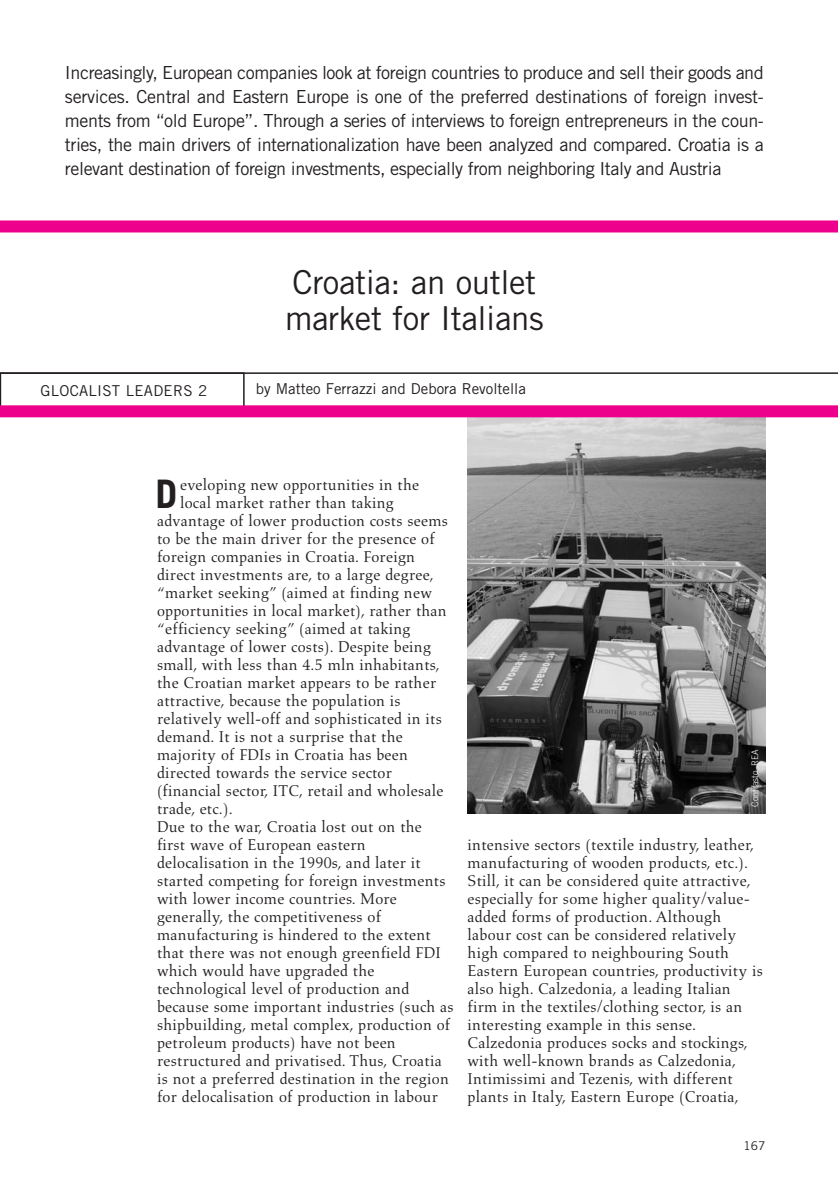
<style>
.page{position:relative;width:838px;height:1191px;background:#fff}
.page>*{position:absolute;margin:0;border:0;box-sizing:border-box;transform-origin:0 0}
.t1{font:700 39.3px "Trade Gothic";color:#231f20}
.t2{font:33px/36px "Trade Gothic";letter-spacing:-.01em;color:#231f20}
.t3{font:18px/24px "Trade Gothic";letter-spacing:-.025em;color:#231f20;text-align:justify}
.t4{font:15.9px/18px "Aldus";letter-spacing:.015em;color:#231f20}
.t5{font:15px "Trade Gothic";color:#231f20}
.t6{font:15px "Trade Gothic";letter-spacing:.02em;color:#231f20}
.t7{font:12px "Trade Gothic";color:#231f20}
.t8{font:300 9px "Trade Gothic";color:#fff}
</style>
<div class="page">
<img style="left:467px;top:417px;width:298px;height:397px">
<hr style="left:0;top:372px;width:837px;height:2px;background:#231f20">
<div style="left:0;top:405px;width:837px;height:12px;background:#ec008c"></div>
<div style="left:0;top:220px;width:837px;height:12px;background:#ec008c"></div>
<p class="t3" style="left:65px;top:63px;width:700px">Increasingly, European companies look at foreign countries to produce and sell their goods and services. Central and Eastern Europe is one of the preferred destinations of foreign invest&shy;ments from “old Europe”. Through a series of interviews to foreign entrepreneurs in the coun&shy;tries, the main drivers of internationalization have been analyzed and compared. Croatia is a relevant destination of foreign investments, especially from neighboring Italy and Austria</p>
<h2 class="t2" style="left:285px;top:267px;width:260px">Croatia: an outlet market for Italians</h2>
<p class="t6" style="left:41px;top:385px;width:168px">GLOCALIST LEADERS 2</p>
<p class="t5" style="left:256px;top:383px;width:272px">by Matteo Ferrazzi and Debora Revoltella</p>
<h1 class="t1" style="left:155px;top:479px;width:23px">D</h1>
<p class="t4" style="left:180px;top:477px;width:241px">eveloping new opportunities in the</p>
<p class="t4" style="left:180px;top:495px;width:215px">local market rather than taking</p>
<p class="t4" style="left:157px;top:513px;width:292px">advantage of lower production costs seems</p>
<p class="t4" style="left:157px;top:531px;width:279px">to be the main driver for the presence of</p>
<p class="t4" style="left:157px;top:549px;width:259px">foreign companies in Croatia. Foreign</p>
<p class="t4" style="left:157px;top:567px;width:278px">direct investments are, to a large degree,</p>
<p class="t4" style="left:157px;top:585px;width:276px">“market seeking” (aimed at finding new</p>
<p class="t4" style="left:157px;top:603px;width:291px">opportunities in local market), rather than</p>
<p class="t4" style="left:157px;top:621px;width:255px">“efficiency seeking” (aimed at taking</p>
<p class="t4" style="left:157px;top:639px;width:275px">advantage of lower costs). Despite being</p>
<p class="t4" style="left:157px;top:657px;width:284px">small, with less than 4.5 mln inhabitants,</p>
<p class="t4" style="left:157px;top:675px;width:281px">the Croatian market appears to be rather</p>
<p class="t4" style="left:157px;top:693px;width:245px">attractive, because the population is</p>
<p class="t4" style="left:157px;top:711px;width:286px">relatively well-off and sophisticated in its</p>
<p class="t4" style="left:157px;top:729px;width:247px">demand. It is not a surprise that the</p>
<p class="t4" style="left:157px;top:747px;width:252px">majority of FDIs in Croatia has been</p>
<p class="t4" style="left:157px;top:765px;width:236px">directed towards the service sector</p>
<p class="t4" style="left:157px;top:783px;width:288px">(financial sector, ITC, retail and wholesale</p>
<p class="t4" style="left:157px;top:801px;width:77px">trade, etc.).</p>
<p class="t4" style="left:157px;top:819px;width:266px">Due to the war, Croatia lost out on the</p>
<p class="t4" style="left:157px;top:837px;width:210px">first wave of European eastern</p>
<p class="t4" style="left:157px;top:855px;width:265px">delocalisation in the 1990s, and later it</p>
<p class="t4" style="left:157px;top:873px;width:290px">started competing for foreign investments</p>
<p class="t4" style="left:157px;top:891px;width:241px">with lower income countries. More</p>
<p class="t4" style="left:157px;top:909px;width:225px">generally, the competitiveness of</p>
<p class="t4" style="left:157px;top:927px;width:275px">manufacturing is hindered to the extent</p>
<p class="t4" style="left:157px;top:945px;width:285px">that there was not enough greenfield FDI</p>
<p class="t4" style="left:157px;top:963px;width:219px">which would have upgraded the</p>
<p class="t4" style="left:157px;top:981px;width:254px">technological level of production and</p>
<p class="t4" style="left:157px;top:999px;width:298px">because some important industries (such as</p>
<p class="t4" style="left:157px;top:1017px;width:295px">shipbuilding, metal complex, production of</p>
<p class="t4" style="left:157px;top:1035px;width:240px">petroleum products) have not been</p>
<p class="t4" style="left:157px;top:1053px;width:286px">restructured and privatised. Thus, Croatia</p>
<p class="t4" style="left:157px;top:1071px;width:293px">is not a preferred destination in the region</p>
<p class="t4" style="left:157px;top:1089px;width:282px">for delocalisation of production in labour</p>
<p class="t8" style="left:751px;top:806px;width:58px;rotate:-90deg">Contrasto_REA</p>
<p class="t4" style="left:467px;top:837px;width:297px">intensive sectors (textile industry, leather, manufacturing of wooden products, etc.).<br>Still, it can be considered quite attractive, especially for some higher quality/value&shy;added forms of production. Although labour cost can be considered relatively high compared to neighbouring South Eastern European countries, productivity is also high. Calzedonia, a leading Italian firm in the textiles/clothing sector, is an interesting example in this sense.<br>Calzedonia produces socks and stockings, with well-known brands as Calzedonia, Intimissimi and Tezenis, with different plants in Italy, Eastern Europe (Croatia,</p>
<p class="t7" style="left:743px;top:1141px;width:23px">167</p>
</div>
